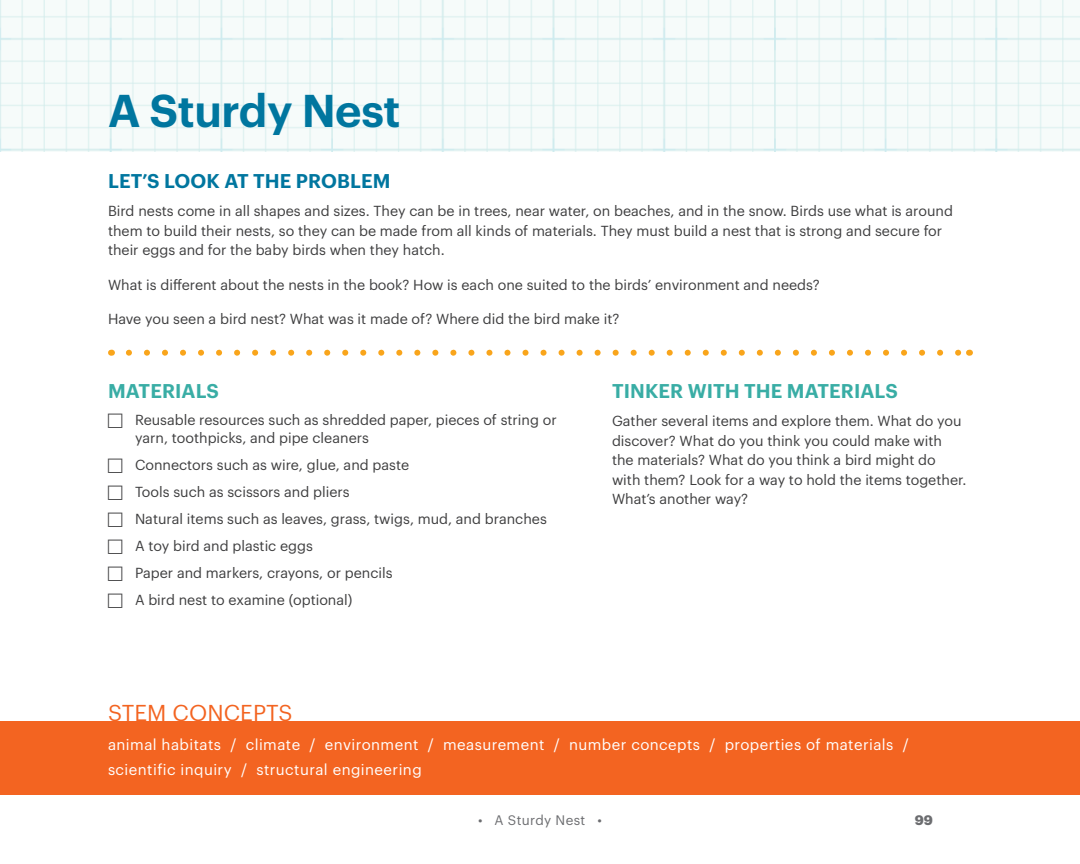
<style>
.page{position:relative;width:1080px;height:864px;background:#fff}
.page>*{position:absolute;margin:0;border:0;box-sizing:border-box;transform-origin:0 0}
.t1{font:600 45px "Graphik";letter-spacing:-.01em;color:#00769f}
.Stem_Concepts{font:22.5px "Graphik";letter-spacing:.005em;color:#f36421}
.H2_teal{font:600 19.5px "Graphik";letter-spacing:.005em;color:#39ada5}
.H2_spanned_teal{font:600 19.5px "Graphik";letter-spacing:.005em;color:#00769f}
.stem_concepts_text{font:15px "Graphik";letter-spacing:.03em;color:#fff}
.body{font:14.25px/19.5px "Graphik";color:#3e3e3f}
.body___dotted_rule{font:14.25px "Graphik";color:#3e3e3f}
.body-2{font:13.5px "Graphik";letter-spacing:.025em;color:#6c6d70}
.t2{font:700 13.5px "Graphik";color:#6c6d70}
</style>
<div class="page">
<img style="left:0;top:0;width:1080px;height:151px">
<div style="left:0;top:721px;width:1080px;height:73px;background:#f36421"></div>
<svg style="left:129px;top:350px;width:831px;height:6px"></svg>
<h1 class="t1" style="left:108px;top:76px;width:294px">A Sturdy Nest</h1>
<p class="H2_spanned_teal" style="left:108px;top:166px;width:284px">LET’S LOOK AT THE PROBLEM</p>
<p class="body" style="left:108px;top:200px;width:846px">Bird nests come in all shapes and sizes. They can be in trees, near water, on beaches, and in the snow. Birds use what is around them to build their nests, so they can be made from all kinds of materials. They must build a nest that is strong and secure for their eggs and for the baby birds when they hatch.</p>
<p class="body" style="left:108px;top:274px;width:713px">What is different about the nests in the book? How is each one suited to the birds’ environment and needs?</p>
<p class="body___dotted_rule" style="left:108px;top:308px;width:513px">Have you seen a bird nest? What was it made of? Where did the bird make it?</p>
<p class="H2_teal" style="left:108px;top:376px;width:112px">MATERIALS</p>
<p class="body" style="left:135px;top:409px;width:423px;line-height:18px">Reusable resources such as shredded paper, pieces of string or yarn, toothpicks, and pipe cleaners</p>
<p class="body" style="left:135px;top:454px;width:276px">Connectors such as wire, glue, and paste</p>
<p class="body" style="left:135px;top:481px;width:216px">Tools such as scissors and pliers</p>
<p class="body" style="left:135px;top:508px;width:413px">Natural items such as leaves, grass, twigs, mud, and branches</p>
<p class="body" style="left:135px;top:535px;width:180px">A toy bird and plastic eggs</p>
<p class="body" style="left:135px;top:562px;width:259px">Paper and markers, crayons, or pencils</p>
<p class="body" style="left:135px;top:589px;width:219px">A bird nest to examine (optional)</p>
<p class="H2_teal" style="left:612px;top:376px;width:287px">TINKER WITH THE MATERIALS</p>
<p class="body" style="left:612px;top:410px;width:356px">Gather several items and explore them. What do you discover? What do you think you could make with the materials? What do you think a bird might do with them? Look for a way to hold the items together.<br>What’s another way?</p>
<p class="Stem_Concepts" style="left:108px;top:696px;width:186px">STEM CONCEPTS</p>
<p class="stem_concepts_text" style="left:108px;top:733px;width:802px">animal habitats / climate / environment / measurement / number concepts / properties of materials /</p>
<p class="stem_concepts_text" style="left:108px;top:759px;width:315px">scientific inquiry / structural engineering</p>
<p class="body-2" style="left:478px;top:809px;width:125px">• A Sturdy Nest •</p>
<p class="t2" style="left:915px;top:809px;width:20px">99</p>
</div>
